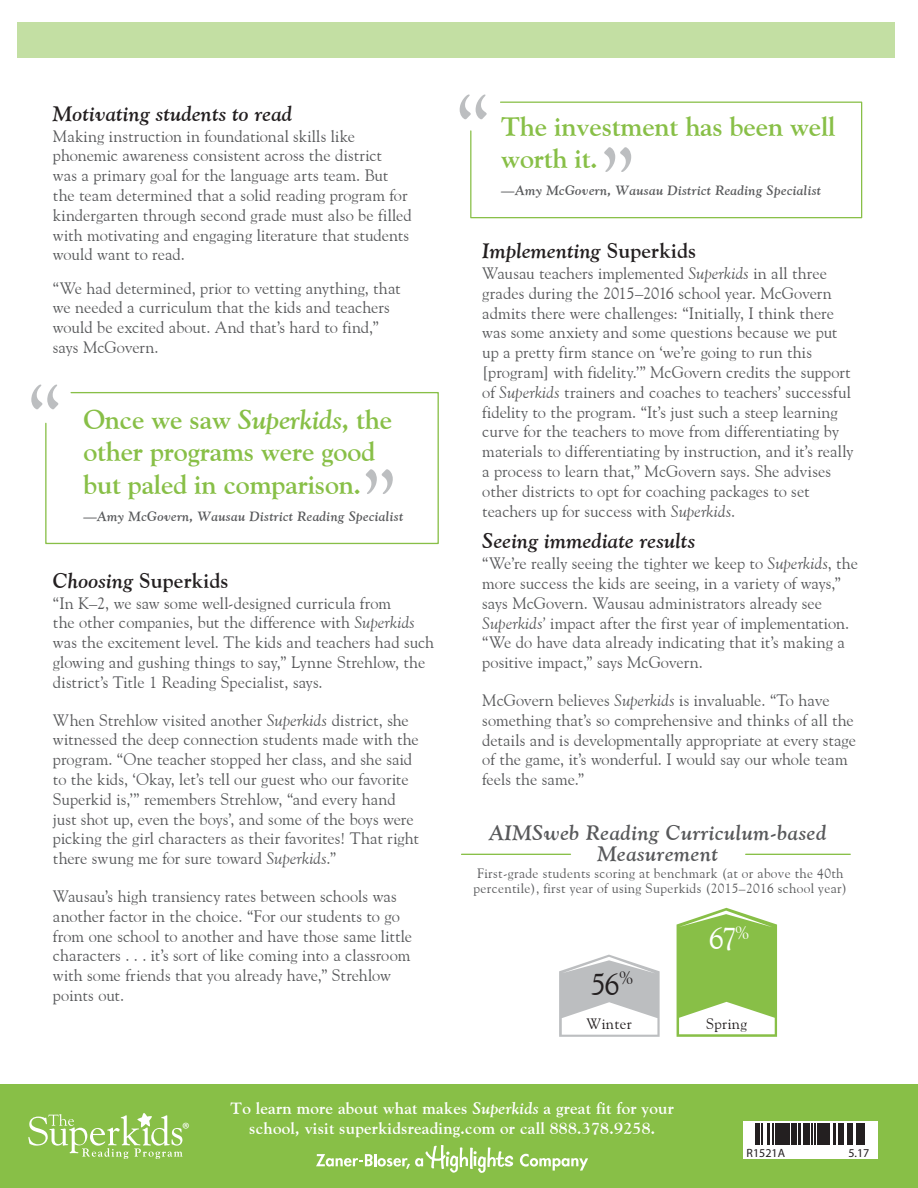
<style>
.page{position:relative;width:918px;height:1188px;background:#fff}
.page>*{position:absolute;margin:0;border:0;box-sizing:border-box;transform-origin:0 0}
.t1{font:90px "Goudy Old Style BT";color:#bcbec0}
.t2{font:30.75px "Goudy Old Style BT";color:#231f20}
.t3{font:30.75px "Goudy Old Style BT";color:#fff}
.t4{font:700 27px/32.4px "Goudy Old Style BT";letter-spacing:-.005em;color:#88bf47}
.t5{font:italic 700 21px "Goudy Old Style BT";letter-spacing:.01em;color:#231f20}
.t6{font:italic 700 21px/21px "Goudy Old Style BT";letter-spacing:.025em;color:#58595b;text-align:center}
.t7{font:700 21px "Goudy Old Style BT";letter-spacing:.01em;color:#231f20}
.t8{font:18px "Myriad Pro";color:#fff}
.t9{font:16.5px/19.8px "Goudy Old Style BT";color:#58595b}
.t10{font:700 16.5px/19.8px "Goudy Old Style BT";letter-spacing:.015em;color:#fff;text-align:center}
.t11{font:15px "Goudy Old Style BT";letter-spacing:.025em;color:#231f20}
.t12{font:13.5px/15px "Goudy Old Style BT";letter-spacing:.025em;color:#58595b}
.t13{font:italic 700 13.5px "Goudy Old Style BT";letter-spacing:.025em;color:#58595b}
.t14{font:12px "Myriad Pro";color:#231f20}
.s1{font-style:italic}
.s2{font-style:normal}
.s3{font-family:"Arial"}
</style>
<div class="page">
<div style="left:0;top:1084px;width:918px;height:104px;background:#88bf47"></div>
<svg style="left:28px;top:1113px;width:155px;height:46px"></svg>
<hr style="left:462px;top:854px;width:108px;height:1px;background:#88bf47">
<hr style="left:746px;top:854px;width:104px;height:1px;background:#88bf47">
<svg style="left:45px;top:392px;width:394px;height:153px"></svg>
<svg style="left:470px;top:101px;width:393px;height:118px"></svg>
<div style="left:17px;top:23px;width:877px;height:35px;background:#c3dfa3"></div>
<svg style="left:559px;top:955px;width:101px;height:82px"></svg>
<svg style="left:677px;top:908px;width:100px;height:129px"></svg>
<svg style="left:743px;top:1122px;width:134px;height:37px;background:#dcdcdc"></svg>
<hr style="left:755px;top:1124px;width:3px;height:21px;background:#231f20">
<svg style="left:759px;top:1124px;width:4px;height:21px"></svg>
<hr style="left:767px;top:1124px;width:3px;height:21px;background:#231f20">
<svg style="left:773px;top:1124px;width:7px;height:21px"></svg>
<hr style="left:781px;top:1124px;width:4px;height:21px;background:#231f20">
<hr style="left:786px;top:1124px;width:4px;height:21px;background:#231f20">
<svg style="left:791px;top:1124px;width:1px;height:21px"></svg>
<hr style="left:793px;top:1124px;width:4px;height:21px;background:#231f20">
<hr style="left:799px;top:1124px;width:2px;height:21px;background:#231f20">
<hr style="left:803px;top:1124px;width:2px;height:21px;background:#231f20">
<hr style="left:806px;top:1124px;width:3px;height:21px;background:#231f20">
<svg style="left:812px;top:1124px;width:4px;height:21px"></svg>
<hr style="left:817px;top:1124px;width:4px;height:21px;background:#231f20">
<hr style="left:822px;top:1124px;width:4px;height:21px;background:#231f20">
<svg style="left:827px;top:1124px;width:3px;height:21px"></svg>
<hr style="left:833px;top:1124px;width:2px;height:21px;background:#231f20">
<svg style="left:839px;top:1124px;width:1px;height:21px"></svg>
<hr style="left:841px;top:1124px;width:3px;height:21px;background:#231f20">
<hr style="left:847px;top:1124px;width:2px;height:21px;background:#231f20">
<hr style="left:851px;top:1124px;width:2px;height:21px;background:#231f20">
<hr style="left:856px;top:1124px;width:3px;height:21px;background:#231f20">
<svg style="left:860px;top:1124px;width:1px;height:21px"></svg>
<hr style="left:862px;top:1124px;width:3px;height:21px;background:#231f20">
<div style="left:788px;top:1147px;width:48px;height:11px;background:#fff"></div>
<svg style="left:520px;top:1154px;width:68px;height:17px"></svg>
<svg style="left:316px;top:1145px;width:197px;height:28px"></svg>
<p class="t5" style="left:53px;top:100px;width:241px">Motivating students to read</p>
<p class="t9" style="left:53px;top:126px;width:360px">Making instruction in foundational skills like phonemic awareness consistent across the district<br>was a primary goal for the language arts team. But the team determined that a solid reading program for kindergarten through second grade must also be filled with motivating and engaging literature that students would want to read.</p>
<p class="t9" style="left:53px;top:278px;width:349px">“We had determined, prior to vetting anything, that we needed a curriculum that the kids and teachers would be excited about. And that’s hard to find,” says McGovern.</p>
<h1 class="t1" style="left:27px;top:362px;width:37px">“</h1>
<h3 class="t4" style="left:83px;top:403px;width:310px">Once we saw <span class="s1">Superkids</span>, the other programs were good but paled in comparison.</h3>
<p class="t13" style="left:83px;top:508px;width:321px">—Amy McGovern, Wausau District Reading Specialist</p>
<h1 class="t1" style="left:397px;top:516px;width:37px;rotate:-180deg">“</h1>
<p class="t7" style="left:53px;top:567px;width:177px"><span class="s1">Choosing</span> Superkids</p>
<p class="t9" style="left:53px;top:593px;width:383px">“In K–2, we saw some well-designed curricula from<br>the other companies, but the difference with <span class="s1">Superkids </span>was the excitement level. The kids and teachers had such glowing and gushing things to say,” Lynne Strehlow, the district’s Title 1 Reading Specialist, says.</p>
<p class="t9" style="left:53px;top:710px;width:368px">When Strehlow visited another <span class="s1">Superkids</span> district, she witnessed the deep connection students made with the program. “One teacher stopped her class, and she said to the kids, ‘Okay, let’s tell our guest who our favorite Superkid is,’” remembers Strehlow, “and every hand just shot up, even the boys’, and some of the boys were picking the girl characters as their favorites! That right there swung me for sure toward <span class="s1">Superkids</span>.”</p>
<p class="t9" style="left:53px;top:886px;width:361px">Wausau’s high transiency rates between schools was another factor in the choice. “For our students to go from one school to another and have those same little characters . . . it’s sort of like coming into a classroom with some friends that you already have,” Strehlow points out.</p>
<h1 class="t1" style="left:456px;top:72px;width:37px">“</h1>
<h3 class="t4" style="left:501px;top:110px;width:336px">The investment has been well worth it.</h3>
<p class="t13" style="left:501px;top:182px;width:321px">—Amy McGovern, Wausau District Reading Specialist</p>
<h1 class="t1" style="left:635px;top:194px;width:37px;rotate:-180deg">“</h1>
<p class="t5" style="left:482px;top:238px;width:215px">Implementing <span class="s2">Superkids</span></p>
<p class="t9" style="left:482px;top:263px;width:373px">Wausau teachers implemented <span class="s1">Superkids</span> in all three grades during the 2015–2016 school year. McGovern admits there were challenges: “Initially, I think there was some anxiety and some questions because we put up a pretty firm stance on ‘we’re going to run this [program] with fidelity.’” McGovern credits the support of <span class="s1">Superkids</span> trainers and coaches to teachers’ successful fidelity to the program. “It’s just such a steep learning curve for the teachers to move from differentiating by materials to differentiating by instruction, and it’s really a process to learn that,” McGovern says. She advises other districts to opt for coaching packages to set teachers up for success with <span class="s1">Superkids</span>.</p>
<p class="t5" style="left:482px;top:528px;width:214px">Seeing immediate results</p>
<p class="t9" style="left:482px;top:553px;width:377px">“We’re really seeing the tighter we keep to <span class="s1">Superkids</span>, the more success the kids are seeing, in a variety of ways,” says McGovern. Wausau administrators already see <span class="s1">Superkids’</span> impact after the first year of implementation. “We do have data already indicating that it’s making a positive impact,” says McGovern.</p>
<p class="t9" style="left:482px;top:690px;width:375px">McGovern believes <span class="s1">Superkids</span> is invaluable. “To have something that’s so comprehensive and thinks of all the details and is developmentally appropriate at every stage of the game, it’s wonderful. I would say our whole team feels the same.”</p>
<p class="t6" style="left:489px;top:821px;width:339px">AIMSweb Reading Curriculum-based<br>Measurement</p>
<p class="t12" style="left:474px;top:866px;width:375px">First-grade students scoring at benchmark (at or above the 40th percentile), first year of using Superkids (2015–2016 school year)</p>
<h2 class="t2" style="left:591px;top:965px;width:44px">56<sup>%</sup></h2>
<h2 class="t3" style="left:709px;top:919px;width:42px">67<sup>%</sup></h2>
<p class="t11" style="left:586px;top:1015px;width:47px">Winter</p>
<p class="t11" style="left:706px;top:1015px;width:42px">Spring</p>
<p class="t8" style="left:182px;top:1118px;width:9px">®</p>
<p class="t10" style="left:231px;top:1098px;width:445px">To learn more about what makes <span class="s1">Superkids</span> a great fit for your school, visit superkidsreading.com or call 888.378.9258.</p>
<p class="t14" style="left:747px;top:1145px;width:87px">R1521A <span class="s3">R1521A</span></p>
<p class="t14" style="left:848px;top:1145px;width:22px">5.17</p>
</div>
